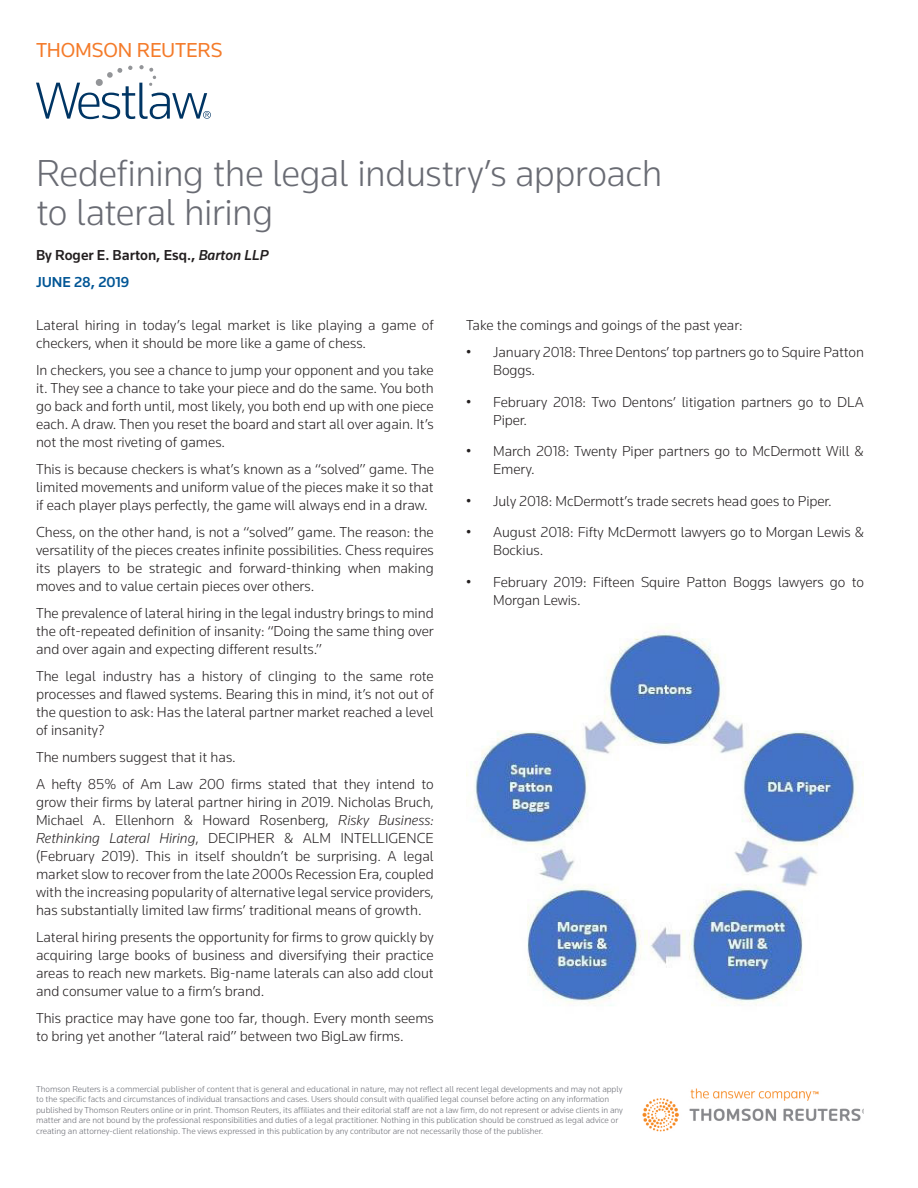
<style>
.page{position:relative;width:918px;height:1188px;background:#fff}
.page>*{position:absolute;margin:0;border:0;box-sizing:border-box;transform-origin:0 0}
.CT{font:300 39px/39px "Knowledge";letter-spacing:-.015em;color:#696b73}
.t1{font:21px "Knowledge";letter-spacing:-.01em;color:#f47b2a}
.t2{font:300 15px/18px "Knowledge";color:#231f20}
.AU{font:500 15px "Knowledge";color:#231f20}
.FC_DATE{font:500 15px "Knowledge";color:#005595}
.t3{font:300 9px/10.5px "Knowledge";color:#696b73}
.s1{font-style:italic}
</style>
<div class="page">
<img style="left:642px;top:1088px;width:222px;height:44px">
<svg style="left:36px;top:65px;width:175px;height:54px"></svg>
<img style="left:466px;top:627px;width:397px;height:379px">
<h2 class="t1" style="left:36px;top:37px;width:188px">THOMSON REUTERS</h2>
<p class="CT" style="left:36px;top:153px;width:628px">Redefining the legal industry’s approach to lateral hiring</p>
<p class="AU" style="left:36px;top:246px;width:234px">By Roger E. Barton, Esq., <span class="s1">Barton LLP</span></p>
<p class="FC_DATE" style="left:36px;top:273px;width:95px">JUNE 28, 2019</p>
<p class="t2" style="left:36px;top:316px;width:399px">Lateral hiring in today’s legal market is like playing a game of checkers, when it should be more like a game of chess.</p>
<p class="t2" style="left:36px;top:361px;width:399px;text-align:justify">In checkers, you see a chance to jump your opponent and you take it. They see a chance to take your piece and do the same. You both go back and forth until, most likely, you both end up with one piece each. A draw. Then you reset the board and start all over again. It’s not the most riveting of games.</p>
<p class="t2" style="left:36px;top:460px;width:399px;text-align:justify">This is because checkers is what’s known as a “solved” game. The limited movements and uniform value of the pieces make it so that if each player plays perfectly, the game will always end in a draw.</p>
<p class="t2" style="left:36px;top:523px;width:399px;text-align:justify">Chess, on the other hand, is not a “solved” game. The reason: the versatility of the pieces creates infinite possibilities. Chess requires its players to be strategic and forward-thinking when making moves and to value certain pieces over others.</p>
<p class="t2" style="left:36px;top:604px;width:399px;text-align:justify">The prevalence of lateral hiring in the legal industry brings to mind the oft-repeated definition of insanity: “Doing the same thing over and over again and expecting different results.”</p>
<p class="t2" style="left:36px;top:667px;width:399px;text-align:justify">The legal industry has a history of clinging to the same rote processes and flawed systems. Bearing this in mind, it’s not out of the question to ask: Has the lateral partner market reached a level of insanity?</p>
<p class="t2" style="left:36px;top:748px;width:201px">The numbers suggest that it has.</p>
<p class="t2" style="left:36px;top:775px;width:399px;text-align:justify">A hefty 85% of Am Law 200 firms stated that they intend to grow their firms by lateral partner hiring in 2019. Nicholas Bruch, Michael A. Ellenhorn &amp; Howard Rosenberg, <span class="s1">Risky Business:<br>Rethinking Lateral Hiring</span>, DECIPHER &amp; ALM INTELLIGENCE (February 2019). This in itself shouldn’t be surprising. A legal market slow to recover from the late 2000s Recession Era, coupled with the increasing popularity of alternative legal service providers, has substantially limited law firms’ traditional means of growth.</p>
<p class="t2" style="left:36px;top:928px;width:399px;text-align:justify">Lateral hiring presents the opportunity for firms to grow quickly by acquiring large books of business and diversifying their practice areas to reach new markets. Big-name laterals can also add clout and consumer value to a firm’s brand.</p>
<p class="t2" style="left:36px;top:1009px;width:399px">This practice may have gone too far, though. Every month seems to bring yet another “lateral raid” between two BigLaw firms.</p>
<p class="t2" style="left:466px;top:316px;width:278px">Take the comings and goings of the past year:</p>
<p class="t2" style="left:493px;top:343px;width:372px;text-indent:-27px">• January 2018: Three Dentons’ top partners go to Squire Patton<br>Boggs.</p>
<p class="t2" style="left:493px;top:392px;width:372px;text-indent:-27px">• February 2018: Two Dentons’ litigation partners go to DLA<br>Piper.</p>
<p class="t2" style="left:493px;top:442px;width:372px;text-indent:-27px">• March 2018: Twenty Piper partners go to McDermott Will &amp;<br>Emery.</p>
<p class="t2" style="left:466px;top:491px;width:367px">• July 2018: McDermott’s trade secrets head goes to Piper.</p>
<p class="t2" style="left:493px;top:523px;width:372px;text-indent:-27px">• August 2018: Fifty McDermott lawyers go to Morgan Lewis &amp;<br>Bockius.</p>
<p class="t2" style="left:493px;top:572px;width:372px;text-indent:-27px">• February 2019: Fifteen Squire Patton Boggs lawyers go to<br>Morgan Lewis.</p>
<p class="t3" style="left:36px;top:1083px;width:588px">Thomson Reuters is a commercial publisher of content that is general and educational in nature, may not reflect all recent legal developments and may not apply to the specific facts and circumstances of individual transactions and cases. Users should consult with qualified legal counsel before acting on any information published by Thomson Reuters online or in print. Thomson Reuters, its affiliates and their editorial staff are not a law firm, do not represent or advise clients in any matter and are not bound by the professional responsibilities and duties of a legal practitioner. Nothing in this publication should be construed as legal advice or creating an attorney-client relationship. The views expressed in this publication by any contributor are not necessarily those of the publisher.</p>
</div>
